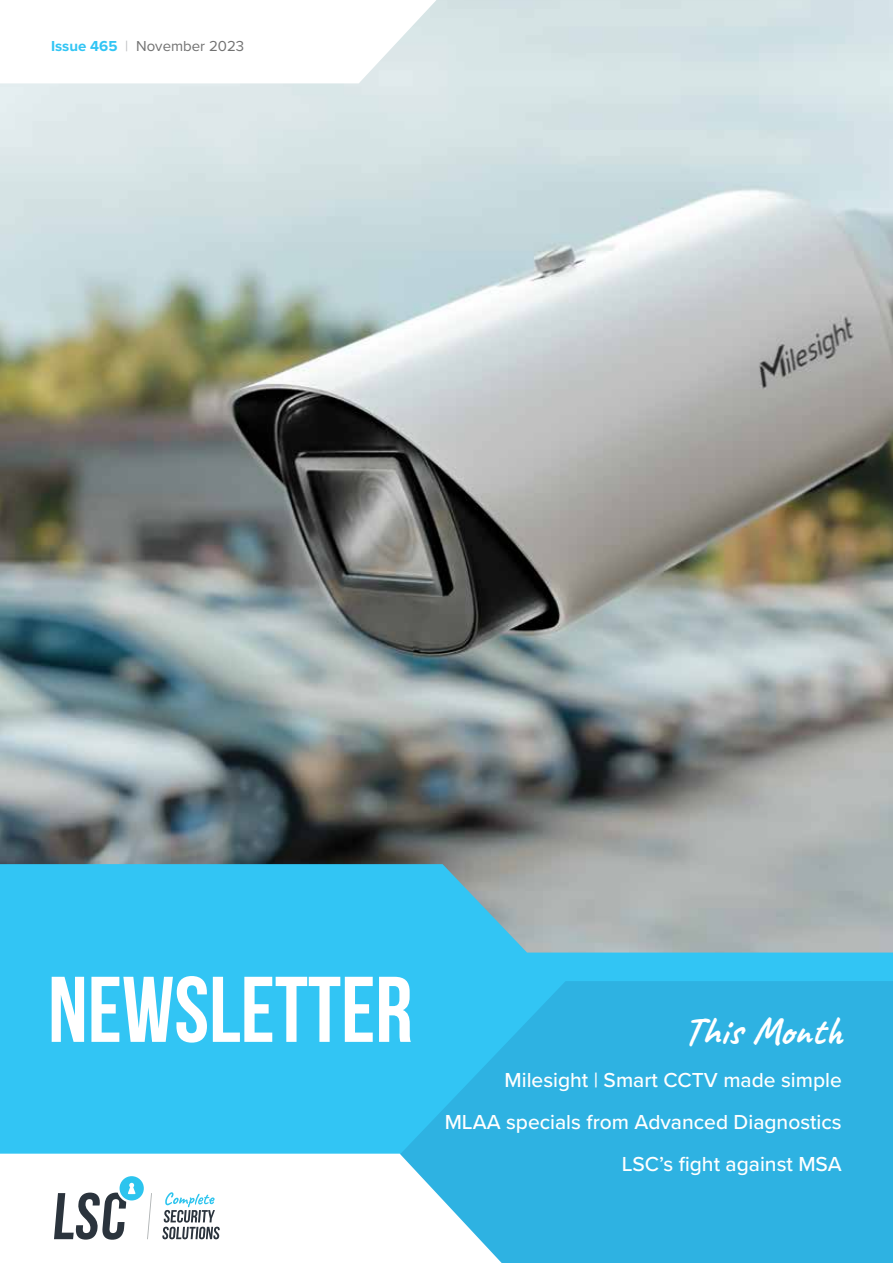
<style>
.page{position:relative;width:893px;height:1263px;background:#fff}
.page>*{position:absolute;margin:0;border:0;box-sizing:border-box;transform-origin:0 0}
.t1{font:700 93px "Bebas Neue";color:#fff}
.t2{font:700 39px "Caveat";color:#fff}
.t3{font:500 21px/42px "Proxima Nova";color:#fff;text-align:right}
.t4{font:15px "Proxima Nova";color:#727272}
.s1{font-weight:700;color:#32c5f4}
.s2{color:#bcbec0}
</style>
<div class="page">
<img style="left:0;top:0;width:893px;height:864px">
<svg style="left:0;top:864px;width:893px;height:290px;background:#4dc0e4"></svg>
<svg style="left:296px;top:981px;width:597px;height:282px;background:#2eb6e6"></svg>
<svg style="left:0;top:0;width:436px;height:83px"></svg>
<svg style="left:296px;top:1154px;width:206px;height:109px"></svg>
<svg style="left:54px;top:1176px;width:166px;height:64px"></svg>
<p class="t4" style="left:51px;top:34px;width:195px"><span class="s1">Issue 465</span> <span class="s2">|</span> November 2023</p>
<h1 class="t1" style="left:48px;top:959px;width:366px">NEWSLETTER</h1>
<h2 class="t2" style="left:682px;top:1006px;width:161px">This Month</h2>
<p class="t3" style="left:445px;top:1059px;width:399px">Milesight | Smart CCTV made simple<br>MLAA specials from Advanced Diagnostics<br>LSC’s fight against MSA</p>
</div>
